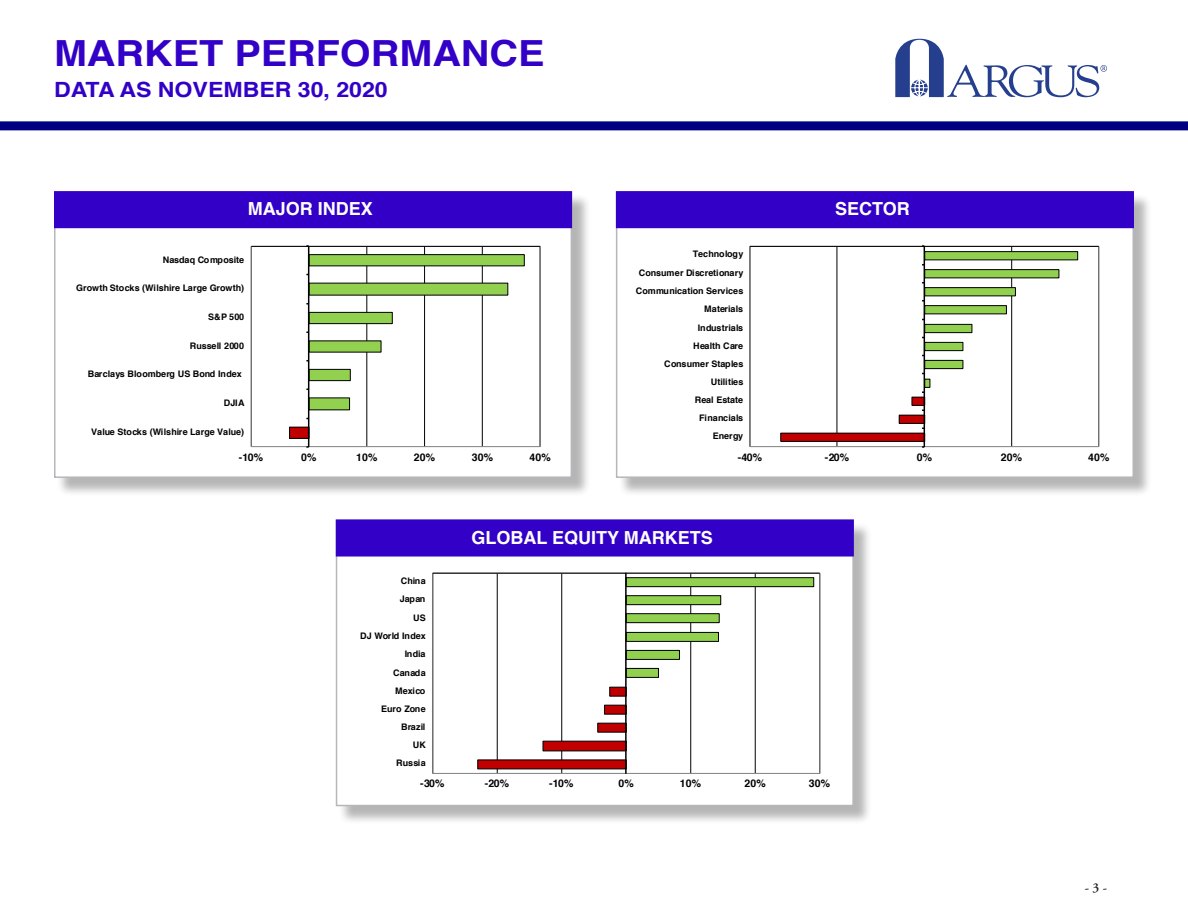
<style>
.page{position:relative;width:1188px;height:918px;background:#fff}
.page>*{position:absolute;margin:0;border:0;box-sizing:border-box;transform-origin:0 0}
.ConCall_Page_Head{font:700 36px "Helvetica";color:#3200c7;scale:1.1 1}
.ConCall_Page_Head-2{font:700 21px "Helvetica";color:#3200c7;scale:1.1 1}
.t1{font:700 18px "Helvetica";color:#fff}
.t2{font:600 13.5px "Adobe Garamond Pro";color:#231f20}
.t3{font:700 10.5px "Helvetica";letter-spacing:.015em;color:#000}
.t4{font:700 9px/18.1px "Helvetica";color:#000;text-align:right}
.t5{font:700 9px "Helvetica";letter-spacing:.025em;color:#000}
</style>
<div class="page">
<div style="left:0;top:121px;width:1188px;height:9px;background:#000080"></div>
<svg style="left:895px;top:39px;width:212px;height:58px"></svg>
<div style="left:56px;top:193px;width:535px;height:303px;background:#231f20;opacity:.33"></div>
<div style="left:54px;top:191px;width:518px;height:287px;background:#fff;border:2px solid #b6b7bb"></div>
<div style="left:618px;top:193px;width:535px;height:303px;background:#231f20;opacity:.33"></div>
<div style="left:616px;top:191px;width:518px;height:287px;background:#fff;border:2px solid #b6b7bb"></div>
<div style="left:54px;top:191px;width:518px;height:37px;background:#3200c7;border:2px solid #3200c7"></div>
<div style="left:616px;top:191px;width:518px;height:37px;background:#3200c7;border:2px solid #3200c7"></div>
<div style="left:338px;top:522px;width:535px;height:303px;background:#231f20;opacity:.33"></div>
<div style="left:336px;top:519px;width:518px;height:287px;background:#fff;border:2px solid #b6b7bb"></div>
<div style="left:336px;top:519px;width:518px;height:38px;background:#3200c7;border:2px solid #3200c7"></div>
<hr style="left:367px;top:246px;width:1px;height:201px;background:#000">
<hr style="left:424px;top:246px;width:1px;height:201px;background:#000">
<hr style="left:482px;top:246px;width:1px;height:201px;background:#000">
<hr style="left:540px;top:246px;width:1px;height:201px;background:#000">
<div style="left:251px;top:246px;width:289px;height:201px;border:1px solid #808080"></div>
<div style="left:309px;top:398px;width:41px;height:12px;background:#92d050"></div>
<div style="left:290px;top:427px;width:19px;height:11px;background:#c00000"></div>
<div style="left:289px;top:427px;width:20px;height:12px;border:1px solid #000"></div>
<hr style="left:251px;top:246px;width:289px;height:1px;background:#000">
<hr style="left:308px;top:246px;width:1px;height:201px;background:#000">
<svg style="left:306px;top:254px;width:219px;height:127px"></svg>
<hr style="left:837px;top:246px;width:1px;height:201px;background:#000">
<hr style="left:1011px;top:246px;width:1px;height:201px;background:#000">
<div style="left:750px;top:246px;width:349px;height:201px;border:1px solid #808080"></div>
<div style="left:925px;top:360px;width:38px;height:9px;background:#92d050"></div>
<div style="left:924px;top:360px;width:39px;height:9px;border:1px solid #000"></div>
<div style="left:925px;top:379px;width:5px;height:8px;background:#92d050"></div>
<div style="left:924px;top:379px;width:6px;height:9px;border:1px solid #000"></div>
<div style="left:912px;top:397px;width:13px;height:8px;background:#c00000"></div>
<div style="left:912px;top:397px;width:13px;height:9px;border:1px solid #000"></div>
<div style="left:899px;top:415px;width:26px;height:8px;background:#c00000"></div>
<div style="left:899px;top:415px;width:26px;height:9px;border:1px solid #000"></div>
<div style="left:781px;top:433px;width:144px;height:8px;background:#c00000"></div>
<div style="left:780px;top:433px;width:145px;height:9px;border:1px solid #000"></div>
<hr style="left:750px;top:246px;width:349px;height:1px;background:#000">
<hr style="left:924px;top:246px;width:1px;height:201px;background:#000">
<svg style="left:922px;top:245px;width:156px;height:111px"></svg>
<hr style="left:497px;top:573px;width:1px;height:200px;background:#000">
<hr style="left:561px;top:573px;width:1px;height:200px;background:#000">
<hr style="left:690px;top:573px;width:1px;height:200px;background:#000">
<hr style="left:755px;top:573px;width:1px;height:200px;background:#000">
<div style="left:432px;top:573px;width:388px;height:201px;border:1px solid #808080"></div>
<div style="left:626px;top:578px;width:188px;height:9px;background:#92d050"></div>
<div style="left:626px;top:577px;width:188px;height:10px;border:1px solid #000"></div>
<div style="left:626px;top:596px;width:95px;height:9px;background:#92d050"></div>
<div style="left:626px;top:595px;width:95px;height:10px;border:1px solid #000"></div>
<div style="left:626px;top:614px;width:93px;height:9px;background:#92d050"></div>
<div style="left:626px;top:613px;width:94px;height:10px;border:1px solid #000"></div>
<div style="left:626px;top:632px;width:92px;height:9px;background:#92d050"></div>
<div style="left:626px;top:632px;width:93px;height:10px;border:1px solid #000"></div>
<div style="left:626px;top:650px;width:53px;height:9px;background:#92d050"></div>
<div style="left:626px;top:650px;width:54px;height:10px;border:1px solid #000"></div>
<div style="left:626px;top:668px;width:32px;height:9px;background:#92d050"></div>
<div style="left:626px;top:668px;width:33px;height:10px;border:1px solid #000"></div>
<svg style="left:477px;top:686px;width:148px;height:84px"></svg>
<hr style="left:433px;top:573px;width:387px;height:1px;background:#000">
<hr style="left:625px;top:573px;width:2px;height:201px;background:#000">
<p class="ConCall_Page_Head" style="left:54px;top:24px;width:447px">MARKET PERFORMANCE</p>
<p class="ConCall_Page_Head-2" style="left:54px;top:73px;width:305px">DATA AS NOVEMBER 30, 2020</p>
<p class="t1" style="left:248px;top:195px;width:127px">MAJOR INDEX</p>
<p class="t1" style="left:835px;top:195px;width:76px">SECTOR</p>
<p class="t4" style="left:163px;top:250px;width:83px">Nasdaq Composite</p>
<p class="t4" style="left:76px;top:279px;width:169px">Growth Stocks (Wilshire Large Growth)</p>
<p class="t4" style="left:208px;top:308px;width:37px">S&amp;P 500</p>
<p class="t5" style="left:190px;top:338px;width:56px">Russell 2000</p>
<p class="t5" style="left:88px;top:367px;width:156px">Barclays Bloomberg US Bond Index</p>
<p class="t4" style="left:224px;top:394px;width:22px">DJIA</p>
<p class="t4" style="left:91px;top:423px;width:155px">Value Stocks (Wilshire Large Value)</p>
<p class="t3" style="left:239px;top:448px;width:26px">-10%</p>
<p class="t3" style="left:301px;top:448px;width:17px">0%</p>
<p class="t3" style="left:356px;top:448px;width:23px">10%</p>
<p class="t3" style="left:414px;top:448px;width:23px">20%</p>
<p class="t3" style="left:472px;top:448px;width:23px">30%</p>
<p class="t3" style="left:530px;top:448px;width:23px">40%</p>
<p class="t4" style="left:636px;top:245px;width:109px">Technology<br>Consumer Discretionary<br>Communication Services<br>Materials<br>Industrials<br>Health Care<br>Consumer Staples<br>Utilities<br>Real Estate<br>Financials<br>Energy</p>
<p class="t3" style="left:738px;top:448px;width:26px">-40%</p>
<p class="t3" style="left:825px;top:448px;width:26px">-20%</p>
<p class="t3" style="left:917px;top:448px;width:17px">0%</p>
<p class="t3" style="left:1001px;top:448px;width:23px">20%</p>
<p class="t3" style="left:1088px;top:448px;width:23px">40%</p>
<p class="t4" style="left:360px;top:572px;width:67px">China<br>Japan<br>US<br>DJ World Index<br>India<br>Canada<br>Mexico<br>Euro Zone<br>Brazil<br>UK<br>Russia</p>
<p class="t1" style="left:472px;top:523px;width:243px">GLOBAL EQUITY MARKETS</p>
<p class="t3" style="left:420px;top:775px;width:26px">-30%</p>
<p class="t3" style="left:485px;top:775px;width:26px">-20%</p>
<p class="t3" style="left:549px;top:775px;width:26px">-10%</p>
<p class="t3" style="left:618px;top:775px;width:17px">0%</p>
<p class="t3" style="left:680px;top:775px;width:23px">10%</p>
<p class="t3" style="left:744px;top:775px;width:23px">20%</p>
<p class="t3" style="left:809px;top:775px;width:23px">30%</p>
<h3 class="t2" style="left:1085px;top:880px;width:24px">- 3 -</h3>
</div>
